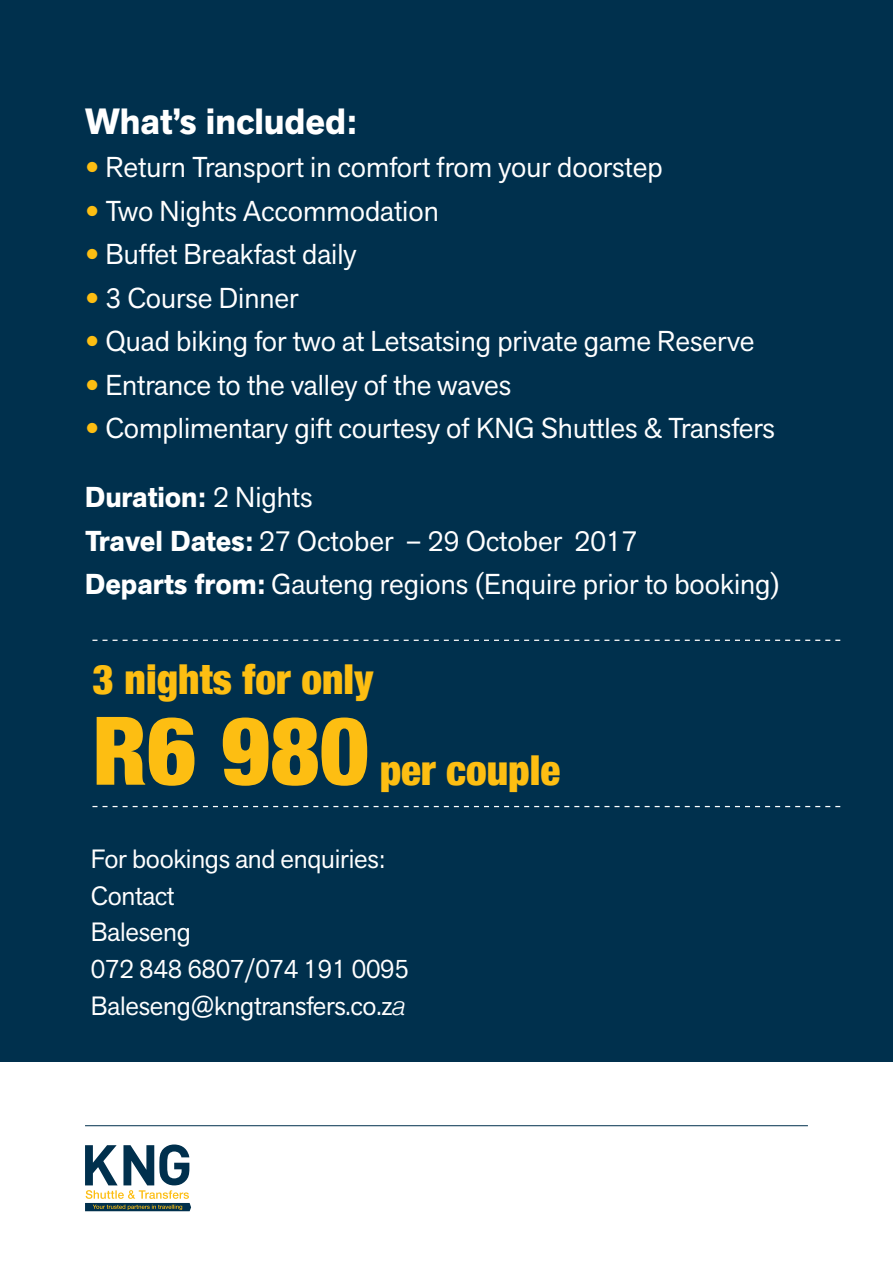
<style>
.page{position:relative;width:893px;height:1263px;background:#fff}
.page>*{position:absolute;margin:0;border:0;box-sizing:border-box;transform-origin:0 0}
.t1{font:900 condensed 94.95px "Helvetica Neue";color:#fdbe12}
.t2{font:900 condensed 41.25px "Helvetica Neue";color:#fdbe12}
.t3{font:700 36.15px "Akzid Grtsk Next";color:#fff}
.t4{font:28.5px "Akzid Grtsk Next";color:#fff}
.t5{font:700 28.5px "Akzid Grtsk Next";color:#fff}
.t6{font:26.25px "Akzid Grtsk Next";letter-spacing:-.01em;color:#fff}
.s1{font-family:"Helvetica Neue";font-weight:300;color:#fdbe12}
.s2{font-weight:400}
.s3{font-weight:700}
.s4{font-family:"Helvetica Neue";font-weight:300;font-style:italic}
</style>
<div class="page">
<div style="left:0;top:0;width:893px;height:1061px;background:#00304d"></div>
<svg style="left:92px;top:806px;width:748px;height:1px"></svg>
<svg style="left:92px;top:640px;width:748px;height:1px"></svg>
<hr style="left:85px;top:1125px;width:723px;height:1px;background:#00304d">
<svg style="left:85px;top:1144px;width:106px;height:67px"></svg>
<p class="t3" style="left:85px;top:98px;width:273px">What’s included:</p>
<p class="t4" style="left:85px;top:149px;width:579px"><span class="s1">•</span> Return Transport in comfort from your doorstep</p>
<p class="t4" style="left:85px;top:192px;width:355px"><span class="s1">•</span> Two Nights Accommodation</p>
<p class="t4" style="left:85px;top:236px;width:273px"><span class="s1">•</span> Buffet Breakfast daily</p>
<p class="t4" style="left:85px;top:279px;width:215px"><span class="s1">•</span> 3 Course Dinner</p>
<p class="t4" style="left:85px;top:323px;width:671px"><span class="s1">•</span> Quad biking for two at Letsatsing private game Reserve</p>
<p class="t4" style="left:85px;top:366px;width:428px"><span class="s1">•</span> Entrance to the valley of the waves</p>
<p class="t4" style="left:85px;top:410px;width:691px"><span class="s1">•</span> Complimentary gift courtesy of KNG Shuttles &amp; Transfers</p>
<p class="t5" style="left:85px;top:479px;width:229px">Duration: <span class="s2">2 Nights</span></p>
<p class="t4" style="left:85px;top:522px;width:554px"><span class="s3">Travel Dates:</span> 27 October – 29 October 2017</p>
<p class="t4" style="left:85px;top:566px;width:697px"><span class="s3">Departs from:</span> Gauteng regions (Enquire prior to booking)</p>
<p class="t2" style="left:92px;top:645px;width:282px">3 nights for only</p>
<p class="t1" style="left:92px;top:673px;width:278px">R6 980</p>
<p class="t2" style="left:380px;top:736px;width:182px">per couple</p>
<p class="t6" style="left:91px;top:842px;width:296px">For bookings and enquiries:</p>
<p class="t6" style="left:91px;top:878px;width:85px">Contact</p>
<p class="t6" style="left:91px;top:915px;width:101px">Baleseng</p>
<p class="t6" style="left:91px;top:952px;width:320px">072 848 6807/074 191 0095</p>
<p class="t6" style="left:91px;top:988px;width:316px">Baleseng@kngtransfers.co.z<span class="s4">a</span></p>
</div>
